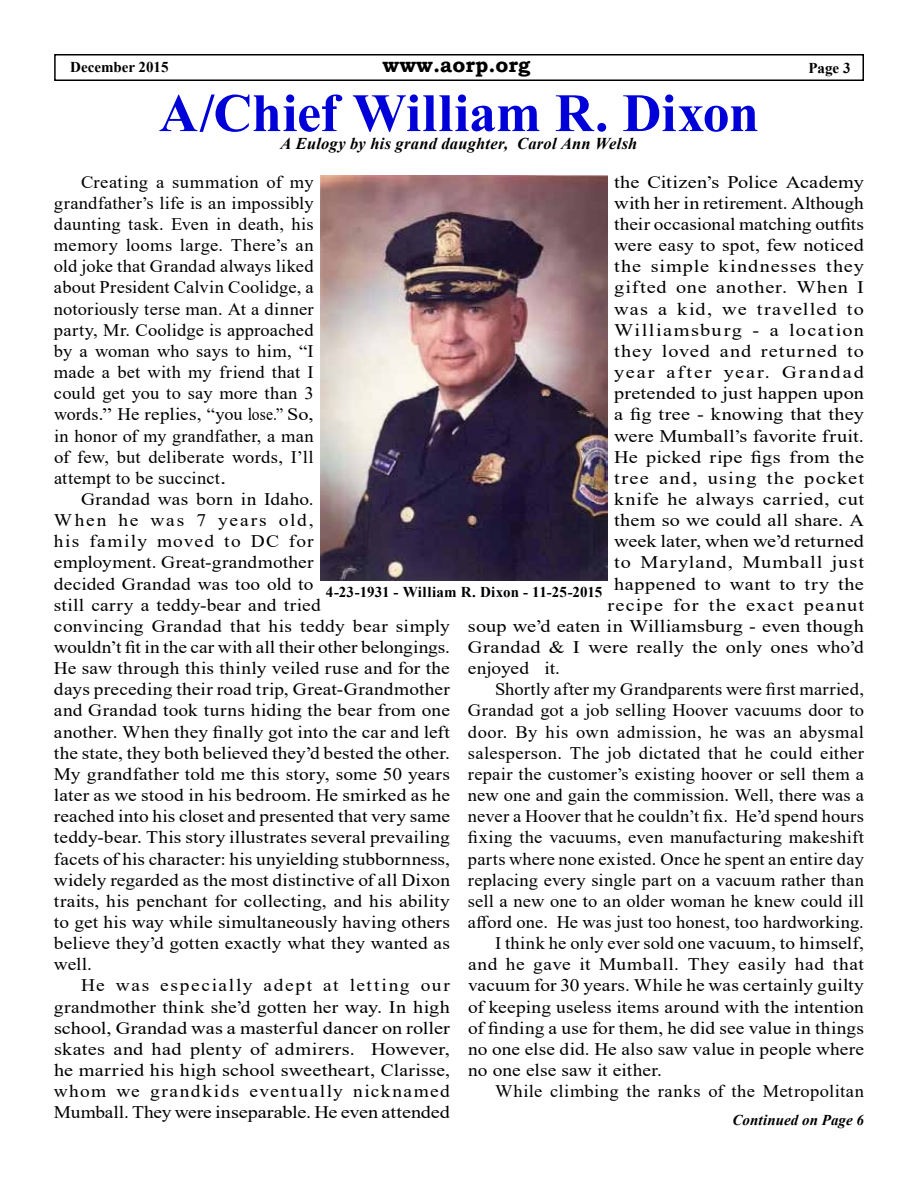
<style>
.page{position:relative;width:918px;height:1188px;background:#fff}
.page>*{position:absolute;margin:0;border:0;box-sizing:border-box;transform-origin:0 0}
.t1{font:700 54px "Times New Roman";letter-spacing:-.005em;color:#0000d8}
.t2{font:700 21px "Bookman Old Style";color:#000}
.t3{font:17.7px/21.1px "Times New Roman";letter-spacing:.015em;color:#000;scale:1.1 1}
.t4{font:17.7px/21.1px "Times New Roman";letter-spacing:.015em;color:#000;text-align:justify;scale:1.05 1}
.t5{font:17.7px "Times New Roman";letter-spacing:.015em;color:#000;scale:1.15 1}
.t6{font:17.7px "Times New Roman";letter-spacing:.045em;color:#000;scale:1.15 1}
.t7{font:17.7px "Times New Roman";letter-spacing:.06em;color:#000;scale:1.15 1}
.t8{font:17.7px "Times New Roman";letter-spacing:.07em;color:#000;scale:1.15 1}
.t9{font:17.7px "Times New Roman";letter-spacing:.05em;color:#000;scale:1.15 1}
.t10{font:17.7px "Times New Roman";letter-spacing:.065em;color:#000;scale:1.15 1}
.t11{font:17.7px "Times New Roman";letter-spacing:.1em;color:#000;scale:1.15 1}
.t12{font:17.7px "Times New Roman";letter-spacing:-.01em;color:#000;scale:1.1 1}
.t13{font:italic 700 16.5px "Times New Roman";letter-spacing:.015em;color:#000}
.t14{font:700 15px "Times New Roman";color:#000}
.t15{font:italic 700 15px "Times New Roman";letter-spacing:.005em;color:#000}
</style>
<div class="page">
<div style="left:54px;top:54px;width:810px;height:27px;border:2px solid #000"></div>
<img style="left:320px;top:176px;width:288px;height:405px">
<p class="t14" style="left:70px;top:56px;width:100px">December 2015</p>
<p class="t2" style="left:383px;top:49px;width:149px">www.aorp.org</p>
<p class="t14" style="left:808px;top:57px;width:44px">Page 3</p>
<h1 class="t1" style="left:159px;top:74px;width:601px">A/Chief William R. Dixon</h1>
<p class="t13" style="left:280px;top:132px;width:359px">A Eulogy by his grand daughter, Carol Ann Welsh</p>
<p class="t5" style="left:614px;top:169px;width:219px">the Citizen’s Police Academy</p>
<p class="t5" style="left:614px;top:190px;width:219px">with her in retirement. Although</p>
<p class="t3" style="left:614px;top:213px;width:229px">their occasional matching outfits</p>
<p class="t3" style="left:614px;top:234px;width:229px">were easy to spot, few noticed</p>
<p class="t6" style="left:614px;top:254px;width:219px">the simple kindnesses they</p>
<p class="t6" style="left:614px;top:275px;width:219px">gifted one another. When I</p>
<p class="t7" style="left:614px;top:296px;width:219px">was a kid, we travelled to</p>
<p class="t8" style="left:614px;top:317px;width:219px">Williamsburg - a location</p>
<p class="t9" style="left:614px;top:339px;width:219px">they loved and returned to</p>
<p class="t11" style="left:614px;top:360px;width:219px">year after year. Grandad</p>
<p class="t5" style="left:614px;top:381px;width:219px">pretended to just happen upon</p>
<p class="t5" style="left:614px;top:402px;width:219px">a fig tree - knowing that they</p>
<p class="t5" style="left:614px;top:423px;width:219px">were Mumball’s favorite fruit.</p>
<p class="t5" style="left:614px;top:444px;width:219px">He picked ripe figs from the</p>
<p class="t10" style="left:614px;top:465px;width:219px">tree and, using the pocket</p>
<p class="t5" style="left:614px;top:487px;width:219px">knife he always carried, cut</p>
<p class="t5" style="left:614px;top:508px;width:219px">them so we could all share. A</p>
<p class="t5" style="left:614px;top:529px;width:219px">week later, when we’d returned</p>
<p class="t6" style="left:614px;top:550px;width:219px">to Maryland, Mumball just</p>
<p class="t5" style="left:614px;top:571px;width:219px">happened to want to try the</p>
<p class="t7" style="left:607px;top:592px;width:225px">recipe for the exact peanut</p>
<p class="t5" style="left:468px;top:613px;width:346px">soup we’d eaten in Williamsburg - even though</p>
<p class="t5" style="left:468px;top:635px;width:346px">Grandad &amp; I were really the only ones who’d</p>
<p class="t12" style="left:468px;top:656px;width:85px">enjoyed it.</p>
<p class="t4" style="left:495px;top:678px;width:353px">Shortly after my Grandparents were first married,</p>
<p class="t4" style="left:468px;top:699px;width:379px">Grandad got a job selling Hoover vacuums door to</p>
<p class="t4" style="left:468px;top:721px;width:379px">door. By his own admission, he was an abysmal</p>
<p class="t4" style="left:468px;top:742px;width:379px">salesperson. The job dictated that he could either</p>
<p class="t4" style="left:468px;top:763px;width:379px">repair the customer’s existing hoover or sell them a</p>
<p class="t4" style="left:468px;top:784px;width:379px">new one and gain the commission. Well, there was a</p>
<p class="t4" style="left:468px;top:805px;width:379px">never a Hoover that he couldn’t fix. He’d spend hours</p>
<p class="t4" style="left:468px;top:826px;width:379px">fixing the vacuums, even manufacturing makeshift</p>
<p class="t4" style="left:468px;top:847px;width:379px">parts where none existed. Once he spent an entire day</p>
<p class="t4" style="left:468px;top:869px;width:379px">replacing every single part on a vacuum rather than</p>
<p class="t4" style="left:468px;top:890px;width:379px">sell a new one to an older woman he knew could ill</p>
<p class="t4" style="left:468px;top:911px;width:379px">afford one. He was just too honest, too hardworking.</p>
<p class="t4" style="left:495px;top:932px;width:353px">I think he only ever sold one vacuum, to himself,</p>
<p class="t3" style="left:468px;top:953px;width:362px">and he gave it Mumball. They easily had that</p>
<p class="t3" style="left:468px;top:974px;width:362px">vacuum for 30 years. While he was certainly guilty</p>
<p class="t3" style="left:468px;top:996px;width:362px">of keeping useless items around with the intention</p>
<p class="t3" style="left:468px;top:1017px;width:362px">of finding a use for them, he did see value in things</p>
<p class="t3" style="left:468px;top:1038px;width:362px">no one else did. He also saw value in people where</p>
<p class="t3" style="left:468px;top:1059px;width:178px">no one else saw it either.</p>
<p class="t4" style="left:495px;top:1080px;width:353px">While climbing the ranks of the Metropolitan</p>
<p class="t4" style="left:54px;top:171px;width:249px;text-indent:27px">Creating a summation of my grandfather’s life is an impossibly daunting task. Even in death, his memory looms large. There’s an old joke that Grandad always liked about President Calvin Coolidge, a notoriously terse man. At a dinner party, Mr. Coolidge is approached by a woman who says to him, “I made a bet with my friend that I could get you to say more than 3 words.” He replies, “you lose.” So, in honor of my grandfather, a man of few, but deliberate words, I’ll attempt to be succinct.</p>
<p class="t3" style="left:54px;top:488px;width:362px;text-indent:27px">Grandad was born in Idaho.<br>When he was 7 years old,<br>his family moved to DC for<br>employment. Great-grandmother<br>decided Grandad was too old to<br>still carry a teddy-bear and tried<br>convincing Grandad that his teddy bear simply wouldn’t fit in the car with all their other belongings.<br>He saw through this thinly veiled ruse and for the days preceding their road trip, Great-Grandmother and Grandad took turns hiding the bear from one another. When they finally got into the car and left the state, they both believed they’d bested the other.<br>My grandfather told me this story, some 50 years later as we stood in his bedroom. He smirked as he reached into his closet and presented that very same teddy-bear. This story illustrates several prevailing facets of his character: his unyielding stubbornness, widely regarded as the most distinctive of all Dixon traits, his penchant for collecting, and his ability to get his way while simultaneously having others believe they’d gotten exactly what they wanted as well.</p>
<p class="t3" style="left:54px;top:974px;width:362px;text-align:justify;text-indent:27px">He was especially adept at letting our grandmother think she’d gotten her way. In high school, Grandad was a masterful dancer on roller skates and had plenty of admirers. However, he married his high school sweetheart, Clarisse, whom we grandkids eventually nicknamed Mumball. They were inseparable. He even attended</p>
<p class="t14" style="left:326px;top:582px;width:278px">4-23-1931 - William R. Dixon - 11-25-2015</p>
<p class="t15" style="left:732px;top:1109px;width:133px">Continued on Page 6</p>
</div>
